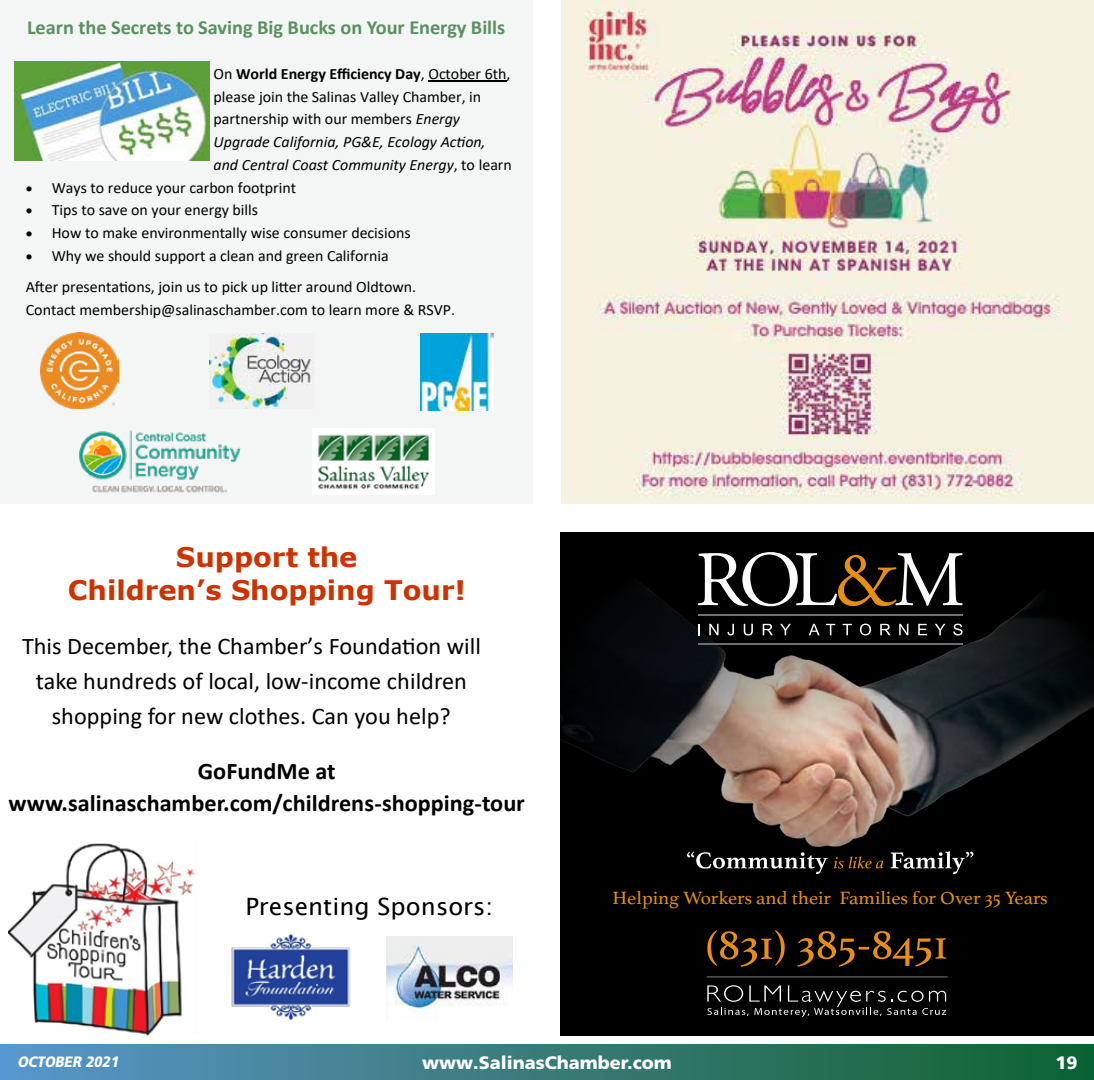
<style>
.page{position:relative;width:1094px;height:1080px;background:#fff}
.page>*{position:absolute;margin:0;border:0;box-sizing:border-box;transform-origin:0 0}
.t1{font:700 27px "Verdana";color:#c30}
.t2{font:700 26.85px "Verdana";color:#c30}
.t3{font:23.85px/34.8px "Calibri";color:#000;text-align:center}
.t4{font:700 23.85px/32.1px "Calibri";color:#000;text-align:center}
.t5{font:23.85px "Lucida Sans";color:#000}
.t6{font:700 20.1px "Calibri";color:#5b9061}
.t7{font:18.6px "Athelas";color:#e58e1a;scale:1.06 1}
.t8{font:900 18px "Frutiger LT Pro";color:#fff}
.t9{font:15.75px/22.8px "Calibri";color:#000}
.t10{font:italic 900 15px "Frutiger LT Pro";color:#fff;scale:.9 1}
.s1{font-weight:700}
.s2{font-style:italic}
</style>
<div class="page">
<div style="left:0;top:1044px;width:1094px;height:36px;background:linear-gradient(to right,#5b96c8,#11622d)"></div>
<img style="left:8px;top:843px;width:187px;height:193px">
<img style="left:231px;top:934px;width:120px;height:87px">
<img style="left:386px;top:936px;width:126px;height:76px">
<img style="left:561px;top:0;width:532px;height:504px">
<div style="left:560px;top:532px;width:533px;height:504px;background:#000"></div>
<img style="left:560px;top:565px;width:534px;height:336px">
<svg style="left:687px;top:852px;width:140px;height:22px"></svg>
<svg style="left:834px;top:856px;width:49px;height:12px"></svg>
<svg style="left:890px;top:851px;width:83px;height:23px"></svg>
<svg style="left:697px;top:552px;width:265px;height:54px"></svg>
<hr style="left:698px;top:614px;width:264px;height:2px;background:#6d6e71">
<hr style="left:698px;top:643px;width:264px;height:2px;background:#6d6e71">
<svg style="left:709px;top:624px;width:9px;height:11px"></svg>
<svg style="left:727px;top:624px;width:7px;height:11px"></svg>
<svg style="left:743px;top:624px;width:10px;height:11px"></svg>
<svg style="left:762px;top:624px;width:11px;height:11px"></svg>
<svg style="left:780px;top:624px;width:11px;height:11px"></svg>
<svg style="left:808px;top:624px;width:11px;height:11px"></svg>
<svg style="left:826px;top:624px;width:9px;height:11px"></svg>
<svg style="left:842px;top:624px;width:9px;height:11px"></svg>
<svg style="left:859px;top:624px;width:12px;height:11px"></svg>
<svg style="left:880px;top:624px;width:10px;height:11px"></svg>
<svg style="left:899px;top:624px;width:9px;height:11px"></svg>
<svg style="left:918px;top:624px;width:9px;height:11px"></svg>
<svg style="left:934px;top:624px;width:11px;height:11px"></svg>
<svg style="left:953px;top:624px;width:9px;height:11px"></svg>
<hr style="left:706px;top:977px;width:241px;height:1px;background:#808285">
<svg style="left:707px;top:930px;width:77px;height:37px"></svg>
<svg style="left:797px;top:931px;width:149px;height:36px"></svg>
<svg style="left:707px;top:985px;width:239px;height:32px"></svg>
<div style="left:0;top:0;width:533px;height:504px;background:#f4f5f5"></div>
<img style="left:41px;top:332px;width:77px;height:76px">
<img style="left:420px;top:334px;width:74px;height:77px">
<img style="left:209px;top:334px;width:104px;height:74px">
<hr style="left:428px;top:80px;width:78px;height:1px;background:#000">
<img style="left:14px;top:61px;width:195px;height:100px">
<img style="left:79px;top:430px;width:162px;height:63px">
<img style="left:312px;top:429px;width:122px;height:66px">
<p class="t6" style="left:27px;top:13px;width:479px">Learn the Secrets to Saving Big Bucks on Your Energy Bills</p>
<p class="t9" style="left:214px;top:62px;width:300px">On <span class="s1">World Energy Efficiency Day</span>, October 6th, please join the Salinas Valley Chamber, in partnership with our members <span class="s2">Energy Upgrade California, PG&amp;E, Ecology Action, and Central Coast Community Energy</span>, to learn</p>
<p class="t9" style="left:26px;top:176px;width:272px">• Ways to reduce your carbon footprint</p>
<p class="t9" style="left:26px;top:198px;width:234px">• Tips to save on your energy bills</p>
<p class="t9" style="left:26px;top:221px;width:386px">• How to make environmentally wise consumer decisions</p>
<p class="t9" style="left:26px;top:240px;width:392px;line-height:31.3px">• Why we should support a clean and green California<br>After presentations, join us to pick up litter around Oldtown.</p>
<p class="t9" style="left:26px;top:298px;width:431px">Contact membership@salinaschamber.com to learn more &amp; RSVP.</p>
<h1 class="t1" style="left:176px;top:538px;width:183px">Support the</h1>
<h2 class="t2" style="left:68px;top:571px;width:399px">Children’s Shopping Tour!</h2>
<h3 class="t3" style="left:22px;top:629px;width:460px">This December, the Chamber’s Foundation will take hundreds of local, low-income children shopping for new clothes. Can you help?</h3>
<h3 class="t4" style="left:9px;top:755px;width:518px">GoFundMe at www.salinaschamber.com/childrens-shopping-tour</h3>
<h3 class="t5" style="left:245px;top:893px;width:249px">Presenting Sponsors:</h3>
<p class="t7" style="left:612px;top:883px;width:412px">Helping Workers and their Families for Over 35 Years</p>
<p class="t10" style="left:17px;top:1053px;width:117px">OCTOBER 2021</p>
<p class="t8" style="left:422px;top:1051px;width:251px">www.SalinasChamber.com</p>
<p class="t8" style="left:1055px;top:1051px;width:23px">19</p>
</div>
